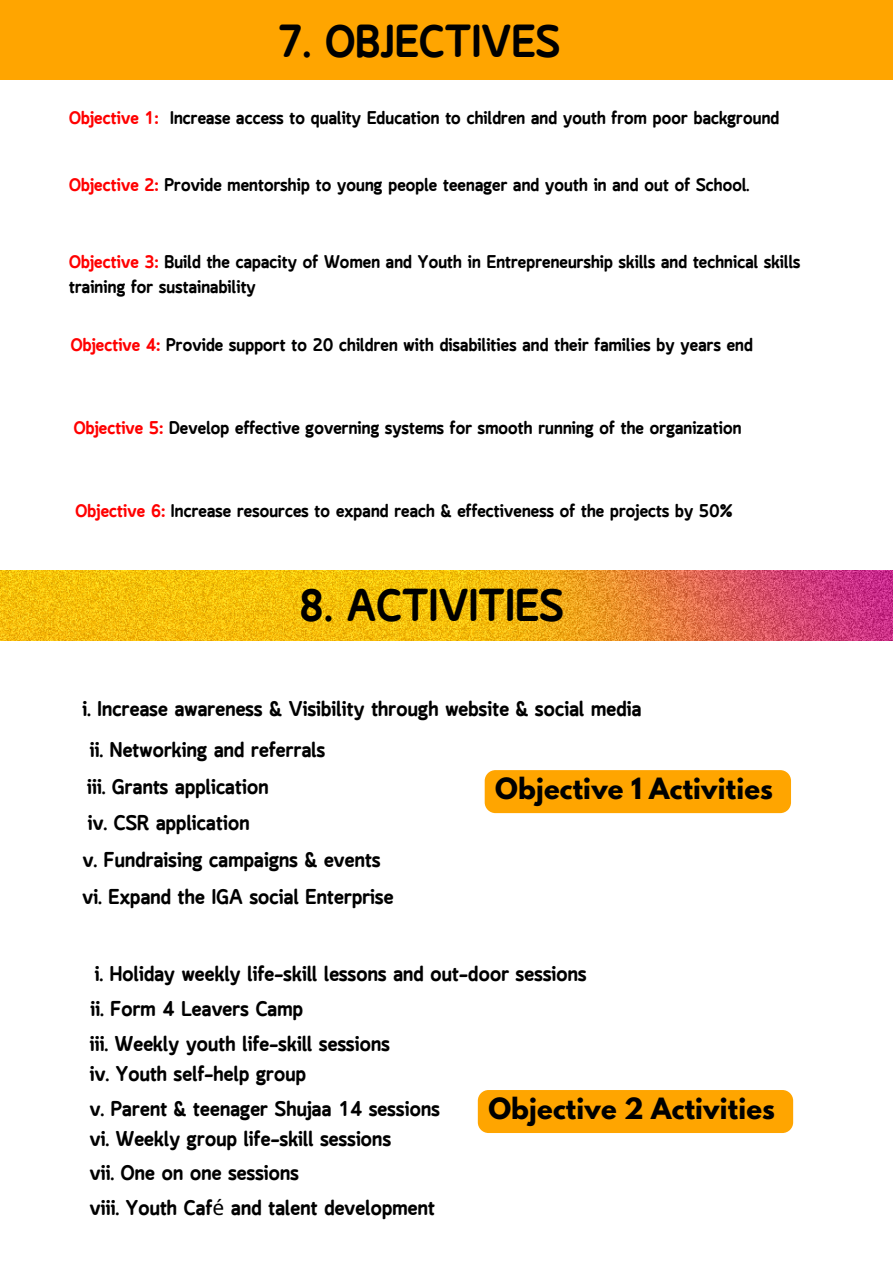
<style>
.page{position:relative;width:893px;height:1264px;background:#fff}
.page>*{position:absolute;margin:0;border:0;box-sizing:border-box;transform-origin:0 0}
.t1{font:900 45.15px "Lounge TH";letter-spacing:.01em;color:#000}
.t2{font:900 45px "Lounge TH";letter-spacing:.01em;color:#000}
.t3{font:700 25.95px "League Spartan";letter-spacing:.01em;color:#000}
.t4{font:900 21px/34.7px "Lounge TH";letter-spacing:.01em;color:#000}
.t5{font:900 18px/24.8px "Lounge TH";letter-spacing:.01em;color:#000}
.s1{color:#f00}
.s2{font-family:"Noto Sans";font-weight:400}
</style>
<div class="page">
<div style="left:0;top:0;width:892px;height:80px;background:#ffa500"></div>
<img style="left:0;top:570px;width:892px;height:70px">
<div style="left:484px;top:770px;width:307px;height:43px;background:#ffa500"></div>
<div style="left:478px;top:1089px;width:315px;height:43px;background:#ffa500;border-radius:11px"></div>
<h1 class="t1" style="left:278px;top:15px;width:284px">7. OBJECTIVES</h1>
<p class="t5" style="left:69px;top:106px;width:711px"><span class="s1">Objective 1:</span> Increase access to quality Education to children and youth from poor background</p>
<p class="t5" style="left:69px;top:173px;width:681px"><span class="s1">Objective 2:</span> Provide mentorship to young people teenager and youth in and out of School.</p>
<p class="t5" style="left:69px;top:251px;width:732px"><span class="s1">Objective 3:</span> Build the capacity of Women and Youth in Entrepreneurship skills and technical skills training for sustainability</p>
<p class="t5" style="left:71px;top:334px;width:683px"><span class="s1">Objective 4:</span> Provide support to 20 children with disabilities and their families by years end</p>
<p class="t5" style="left:74px;top:417px;width:669px"><span class="s1">Objective 5:</span> Develop effective governing systems for smooth running of the organization</p>
<p class="t5" style="left:76px;top:500px;width:658px"><span class="s1">Objective 6:</span> Increase resources to expand reach &amp; effectiveness of the projects by 50%</p>
<h2 class="t2" style="left:299px;top:579px;width:266px">8. ACTIVITIES</h2>
<p class="t4" style="left:90px;top:690px;width:553px;line-height:40.7px;text-indent:-7px">i. Increase awareness &amp; Visibility through website &amp; social media ii. Networking and referrals</p>
<p class="t4" style="left:82px;top:770px;width:312px;line-height:36.6px">iii. Grants application<br>iv. CSR application<br>v. Fundraising campaigns &amp; events vi. Expand the IGA social Enterprise</p>
<h3 class="t3" style="left:495px;top:775px;width:279px">Objective 1 Activities</h3>
<p class="t4" style="left:90px;top:958px;width:498px">i. Holiday weekly life-skill lessons and out-door sessions ii. Form 4 Leavers Camp<br>iii. Weekly youth life-skill sessions</p>
<p class="t4" style="left:90px;top:1058px;width:351px">iv. Youth self-help group<br>v. Parent &amp; teenager Shujaa 14 sessions</p>
<p class="t4" style="left:90px;top:1122px;width:303px">vi. Weekly group life-skill sessions vii. One on one sessions</p>
<p class="t4" style="left:90px;top:1192px;width:346px">viii. Youth Caf<span class="s2">é</span> and talent development</p>
<h3 class="t3" style="left:488px;top:1095px;width:288px">Objective 2 Activities</h3>
</div>
